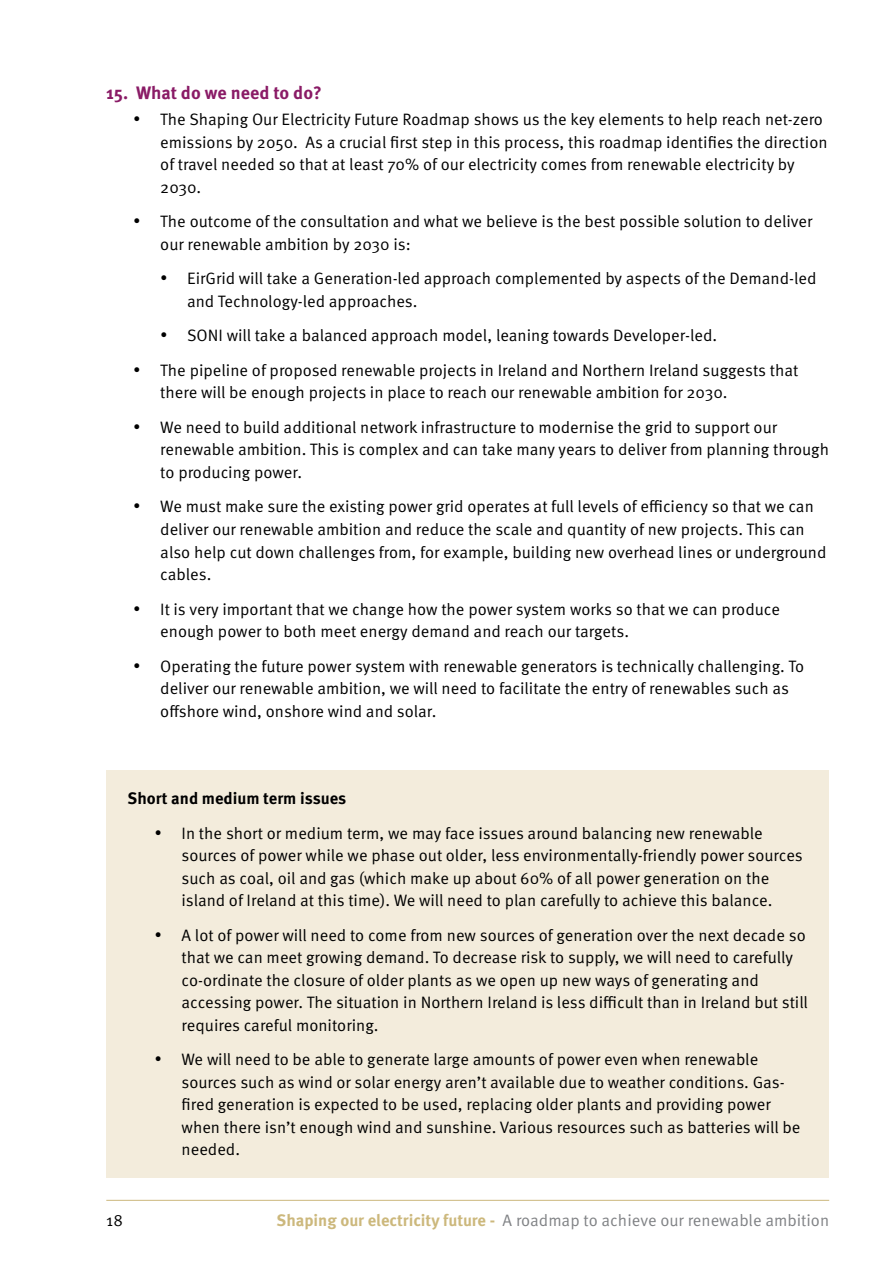
<style>
.page{position:relative;width:893px;height:1263px;background:#fff}
.page>*{position:absolute;margin:0;border:0;box-sizing:border-box;transform-origin:0 0}
.t1{font:700 18px "Meta Pro";color:#8a1b66}
.t2{font:16.5px/22.5px "Meta Pro Norm";color:#000}
.t3{font:16.5px "Meta Pro Norm";color:#808285}
.t4{font:700 16.5px "Meta Pro";color:#000}
.s1{font-family:"Meta Pro";font-weight:700;color:#ccb87c}
</style>
<div class="page">
<hr style="left:106px;top:1200px;width:723px;height:1px;background:#ccb87c">
<div style="left:106px;top:770px;width:723px;height:408px;background:#f3ecdc"></div>
<p class="t1" style="left:106px;top:78px;width:217px">15. What do we need to do?</p>
<p class="t2" style="left:160px;top:107px;width:669px;text-indent:-27px">• The Shaping Our Electricity Future Roadmap shows us the key elements to help reach net-zero emissions by 2050. As a crucial first step in this process, this roadmap identifies the direction of travel needed so that at least 70% of our electricity comes from renewable electricity by 2030.</p>
<p class="t2" style="left:160px;top:209px;width:653px;text-indent:-27px">• The outcome of the consultation and what we believe is the best possible solution to deliver our renewable ambition by 2030 is:</p>
<p class="t2" style="left:187px;top:266px;width:631px;text-indent:-27px">• EirGrid will take a Generation-led approach complemented by aspects of the Demand-led and Technology-led approaches.</p>
<p class="t2" style="left:160px;top:323px;width:559px">• SONI will take a balanced approach model, leaning towards Developer-led.</p>
<p class="t2" style="left:160px;top:358px;width:640px;text-indent:-27px">• The pipeline of proposed renewable projects in Ireland and Northern Ireland suggests that there will be enough projects in place to reach our renewable ambition for 2030.</p>
<p class="t2" style="left:160px;top:415px;width:670px;text-indent:-27px">• We need to build additional network infrastructure to modernise the grid to support our renewable ambition. This is complex and can take many years to deliver from planning through to producing power.</p>
<p class="t2" style="left:160px;top:494px;width:668px;text-indent:-27px">• We must make sure the existing power grid operates at full levels of efficiency so that we can deliver our renewable ambition and reduce the scale and quantity of new projects. This can also help cut down challenges from, for example, building new overhead lines or underground cables.</p>
<p class="t2" style="left:160px;top:596px;width:621px;text-indent:-27px">• It is very important that we change how the power system works so that we can produce enough power to both meet energy demand and reach our targets.</p>
<p class="t2" style="left:160px;top:653px;width:645px;text-indent:-27px">• Operating the future power system with renewable generators is technically challenging. To deliver our renewable ambition, we will need to facilitate the entry of renewables such as offshore wind, onshore wind and solar.</p>
<p class="t4" style="left:128px;top:785px;width:220px">Short and medium term issues</p>
<p class="t2" style="left:182px;top:821px;width:623px;text-indent:-27px">• In the short or medium term, we may face issues around balancing new renewable sources of power while we phase out older, less environmentally-friendly power sources such as coal, oil and gas (which make up about 60% of all power generation on the island of Ireland at this time). We will need to plan carefully to achieve this balance.</p>
<p class="t2" style="left:182px;top:923px;width:628px;text-indent:-27px">• A lot of power will need to come from new sources of generation over the next decade so that we can meet growing demand. To decrease risk to supply, we will need to carefully co-ordinate the closure of older plants as we open up new ways of generating and accessing power. The situation in Northern Ireland is less difficult than in Ireland but still requires careful monitoring.</p>
<p class="t2" style="left:182px;top:1047px;width:620px;text-indent:-27px">• We will need to be able to generate large amounts of power even when renewable sources such as wind or solar energy aren’t available due to weather conditions. Gas&shy;fired generation is expected to be used, replacing older plants and providing power when there isn’t enough wind and sunshine. Various resources such as batteries will be needed.</p>
<p class="t2" style="left:106px;top:1208px;width:18px">18</p>
<p class="t3" style="left:277px;top:1208px;width:554px"><span class="s1">Shaping our electricity future -</span> A roadmap to achieve our renewable ambition</p>
</div>
